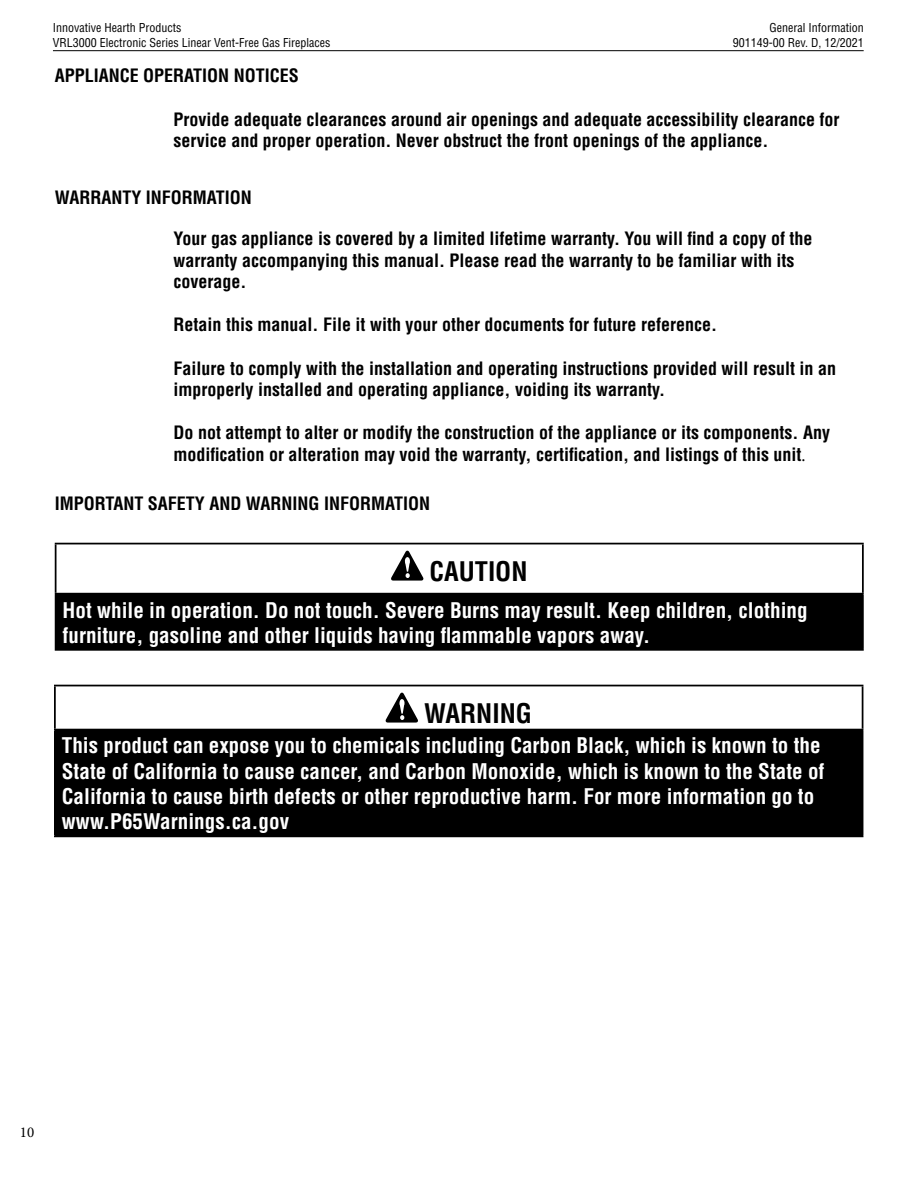
<style>
.page{position:relative;width:918px;height:1188px;background:#fff}
.page>*{position:absolute;margin:0;border:0;box-sizing:border-box;transform-origin:0 0}
.t1{font:700 condensed 26.4px "Helvetica";color:#000}
.t2{font:700 condensed 21.15px/25.3px "Helvetica";color:#fff}
.t3{font:700 condensed 21px/25.3px "Helvetica";color:#fff}
.t4{font:700 condensed 18px/21.6px "Helvetica";color:#000}
.t5{font:15px "Minion Pro";color:#000}
.t6{font:condensed 12px/15px "Helvetica";color:#000;text-align:right}
.s1{font-family:"Minion Pro";font-weight:400;font-stretch:normal}
</style>
<div class="page">
<hr style="left:53px;top:50px;width:811px;height:1px;background:#000">
<div style="left:56px;top:594px;width:807px;height:56px;background:#000"></div>
<hr style="left:55px;top:543px;width:809px;height:1px;background:#000">
<hr style="left:55px;top:544px;width:2px;height:49px;background:#000">
<hr style="left:862px;top:544px;width:2px;height:49px;background:#000">
<hr style="left:55px;top:593px;width:809px;height:2px;background:#000">
<hr style="left:55px;top:595px;width:2px;height:54px;background:#000">
<hr style="left:862px;top:595px;width:2px;height:54px;background:#000">
<hr style="left:55px;top:649px;width:809px;height:2px;background:#000">
<svg style="left:391px;top:550px;width:33px;height:31px"></svg>
<div style="left:55px;top:730px;width:808px;height:106px;background:#000"></div>
<hr style="left:54px;top:685px;width:809px;height:1px;background:#000">
<hr style="left:54px;top:686px;width:2px;height:43px;background:#000">
<hr style="left:862px;top:686px;width:1px;height:43px;background:#000">
<hr style="left:54px;top:729px;width:809px;height:1px;background:#000">
<hr style="left:54px;top:730px;width:2px;height:105px;background:#000">
<hr style="left:54px;top:835px;width:809px;height:2px;background:#000">
<svg style="left:385px;top:692px;width:33px;height:31px"></svg>
<p class="t6" style="left:53px;top:20px;width:279px;text-align:left">Innovative Hearth Products<br>VRL3000 Electronic Series Linear Vent-Free Gas Fireplaces</p>
<p class="t4" style="left:55px;top:65px;width:246px">APPLIANCE OPERATION NOTICES</p>
<p class="t6" style="left:733px;top:20px;width:132px">General Information<br>901149-00 Rev. D, 12/2021</p>
<p class="t4" style="left:174px;top:108px;width:667px">Provide adequate clearances around air openings and adequate accessibility clearance for service and proper operation. Never obstruct the front openings of the appliance.</p>
<p class="t4" style="left:55px;top:186px;width:199px">WARRANTY INFORMATION</p>
<p class="t4" style="left:174px;top:228px;width:641px">Your gas appliance is covered by a limited lifetime warranty. You will find a copy of the warranty accompanying this manual. Please read the warranty to be familiar with its coverage.</p>
<p class="t4" style="left:174px;top:314px;width:545px">Retain this manual. File it with your other documents for future reference.</p>
<p class="t4" style="left:174px;top:357px;width:664px">Failure to comply with the installation and operating instructions provided will result in an improperly installed and operating appliance, voiding its warranty.</p>
<p class="t4" style="left:174px;top:422px;width:658px">Do not attempt to alter or modify the construction of the appliance or its components. Any modification or alteration may void the warranty, certification, and listings of this unit<span class="s1">.</span></p>
<p class="t4" style="left:55px;top:493px;width:377px">IMPORTANT SAFETY AND WARNING INFORMATION</p>
<h1 class="t1" style="left:429px;top:554px;width:100px">CAUTION</h1>
<p class="t3" style="left:63px;top:597px;width:746px">Hot while in operation. Do not touch. Severe Burns may result. Keep children, clothing furniture, gasoline and other liquids having flammable vapors away.</p>
<h1 class="t1" style="left:424px;top:696px;width:109px">WARNING</h1>
<p class="t2" style="left:62px;top:733px;width:764px">This product can expose you to chemicals including Carbon Black, which is known to the State of California to cause cancer, and Carbon Monoxide, which is known to the State of California to cause birth defects or other reproductive harm. For more information go to www.P65Warnings.ca.gov</p>
<p class="t5" style="left:20px;top:1122px;width:16px">10</p>
</div>
